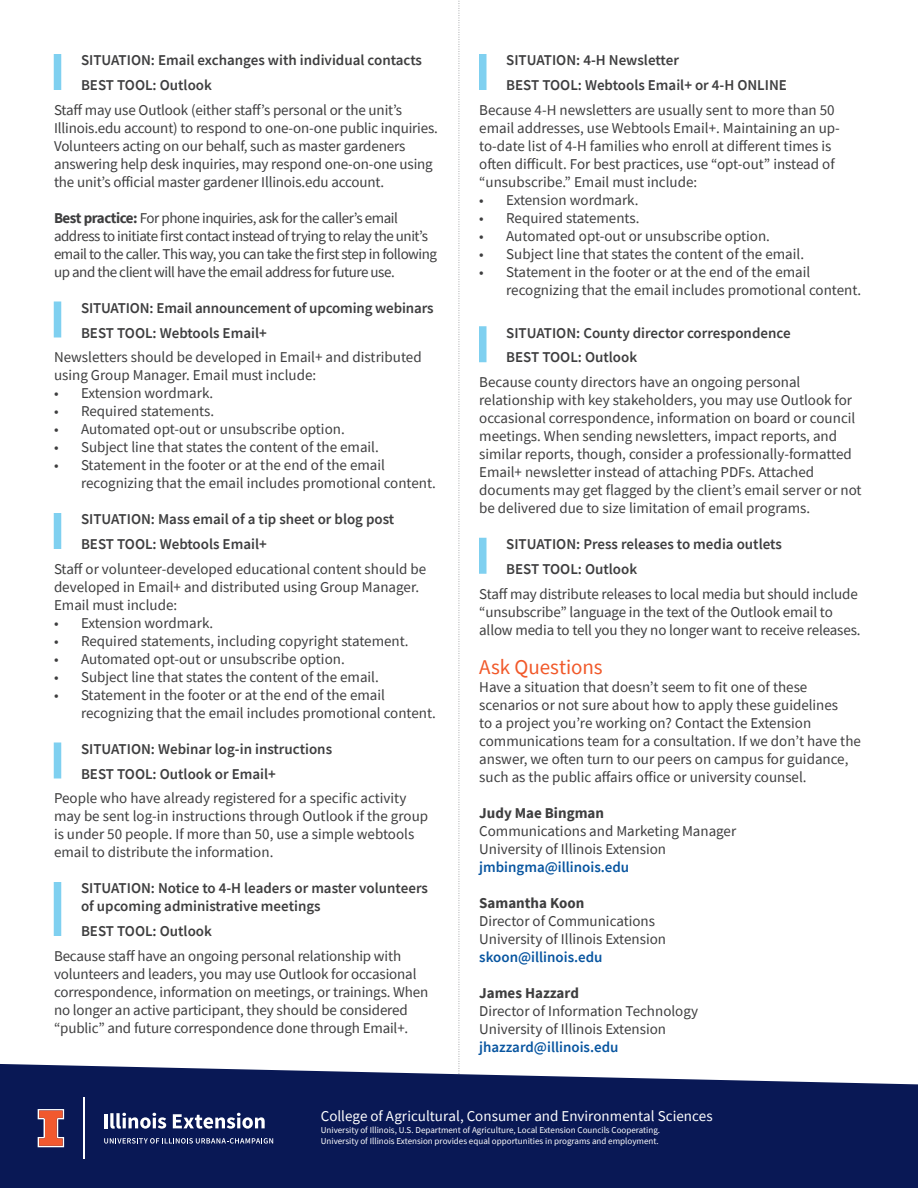
<style>
.page{position:relative;width:918px;height:1188px;background:#fff}
.page>*{position:absolute;margin:0;border:0;box-sizing:border-box;transform-origin:0 0}
.t1{font:21px "Source Sans Pro";letter-spacing:-.005em;color:#f1592a}
.t2{font:15px/18px "Source Sans Pro";color:#3e3e3f}
.t3{font:600 15px/24.8px "Source Sans Pro";color:#3e3e3f}
.t4{font:15px/18px "Source Sans Pro";letter-spacing:-.03em;color:#3e3e3f}
.t5{font:600 15px "Source Sans Pro";color:#0855a0}
.t6{font:15px "Source Sans Pro";color:#fff}
.t7{font:700 15px "Source Sans Pro";color:#3e3e3f}
.t8{font:9px/10.8px "Source Sans Pro";color:#fff}
.s1{font-weight:700}
</style>
<div class="page">
<svg style="left:459px;top:1px;width:1px;height:1063px"></svg>
<svg style="left:0;top:1064px;width:918px;height:124px;background:#1d2b63"></svg>
<svg style="left:38px;top:1109px;width:26px;height:38px"></svg>
<hr style="left:83px;top:1097px;width:1px;height:62px;background:#fff">
<hr style="left:104px;top:1114px;width:3px;height:14px;background:#fff">
<svg style="left:110px;top:1113px;width:56px;height:16px"></svg>
<svg style="left:173px;top:1113px;width:92px;height:16px"></svg>
<svg style="left:104px;top:1138px;width:169px;height:6px"></svg>
<div style="left:54px;top:54px;width:7px;height:36px;background:#7fd0f0"></div>
<div style="left:54px;top:302px;width:7px;height:36px;background:#7fd0f0"></div>
<div style="left:54px;top:513px;width:7px;height:36px;background:#7fd0f0"></div>
<div style="left:54px;top:742px;width:7px;height:36px;background:#7fd0f0"></div>
<div style="left:54px;top:882px;width:7px;height:54px;background:#7fd0f0"></div>
<div style="left:479px;top:54px;width:8px;height:36px;background:#7fd0f0"></div>
<div style="left:479px;top:326px;width:8px;height:36px;background:#7fd0f0"></div>
<div style="left:479px;top:538px;width:8px;height:36px;background:#7fd0f0"></div>
<p class="t3" style="left:81px;top:48px;width:343px">SITUATION: Email exchanges with individual contacts<br>BEST TOOL: Outlook</p>
<p class="t2" style="left:54px;top:101px;width:386px">Staff may use Outlook (either staff’s personal or the unit’s Illinois.edu account) to respond to one-on-one public inquiries.<br>Volunteers acting on our behalf, such as master gardeners answering help desk inquiries, may respond one-on-one using the unit’s official master gardener Illinois.edu account.</p>
<p class="t4" style="left:54px;top:209px;width:385px"><span class="s1">Best practice:</span> For phone inquiries, ask for the caller’s email address to initiate first contact instead of trying to relay the unit’s email to the caller. This way, you can take the first step in following up and the client will have the email address for future use.</p>
<p class="t3" style="left:81px;top:295px;width:354px">SITUATION: Email announcement of upcoming webinars<br>BEST TOOL: Webtools Email+</p>
<p class="t2" style="left:54px;top:348px;width:369px">Newsletters should be developed in Email+ and distributed using Group Manager. Email must include:</p>
<p class="t2" style="left:54px;top:384px;width:161px">• Extension wordmark.</p>
<p class="t2" style="left:54px;top:402px;width:162px">• Required statements.</p>
<p class="t2" style="left:54px;top:420px;width:292px">• Automated opt-out or unsubscribe option.</p>
<p class="t2" style="left:54px;top:438px;width:326px">• Subject line that states the content of the email.</p>
<p class="t2" style="left:81px;top:456px;width:357px;text-indent:-27px">• Statement in the footer or at the end of the email recognizing that the email includes promotional content.</p>
<p class="t3" style="left:81px;top:507px;width:315px">SITUATION: Mass email of a tip sheet or blog post<br>BEST TOOL: Webtools Email+</p>
<p class="t2" style="left:54px;top:560px;width:374px">Staff or volunteer-developed educational content should be developed in Email+ and distributed using Group Manager.<br>Email must include:</p>
<p class="t2" style="left:54px;top:614px;width:161px">• Extension wordmark.</p>
<p class="t2" style="left:54px;top:632px;width:356px">• Required statements, including copyright statement.</p>
<p class="t2" style="left:54px;top:650px;width:292px">• Automated opt-out or unsubscribe option.</p>
<p class="t2" style="left:54px;top:668px;width:326px">• Subject line that states the content of the email.</p>
<p class="t2" style="left:81px;top:686px;width:357px;text-indent:-27px">• Statement in the footer or at the end of the email recognizing that the email includes promotional content.</p>
<p class="t3" style="left:81px;top:736px;width:253px">SITUATION: Webinar log-in instructions<br>BEST TOOL: Outlook or Email+</p>
<p class="t2" style="left:54px;top:789px;width:376px">People who have already registered for a specific activity may be sent log-in instructions through Outlook if the group is under 50 people. If more than 50, use a simple webtools email to distribute the information.</p>
<p class="t3" style="left:81px;top:879px;width:349px;line-height:18px">SITUATION: Notice to 4-H leaders or master volunteers of upcoming administrative meetings</p>
<p class="t3" style="left:81px;top:918px;width:132px">BEST TOOL: Outlook</p>
<p class="t2" style="left:54px;top:947px;width:376px">Because staff have an ongoing personal relationship with volunteers and leaders, you may use Outlook for occasional correspondence, information on meetings, or trainings. When no longer an active participant, they should be considered “public” and future correspondence done through Email+.</p>
<p class="t3" style="left:506px;top:48px;width:282px">SITUATION: 4-H Newsletter<br>BEST TOOL: Webtools Email+ or 4-H ONLINE</p>
<p class="t2" style="left:479px;top:101px;width:362px">Because 4-H newsletters are usually sent to more than 50 email addresses, use Webtools Email+. Maintaining an up&shy;to-date list of 4-H families who enroll at different times is often difficult. For best practices, use “opt-out” instead of “unsubscribe.” Email must include:</p>
<p class="t2" style="left:479px;top:191px;width:161px">• Extension wordmark.</p>
<p class="t2" style="left:479px;top:209px;width:162px">• Required statements.</p>
<p class="t2" style="left:479px;top:227px;width:292px">• Automated opt-out or unsubscribe option.</p>
<p class="t2" style="left:479px;top:245px;width:326px">• Subject line that states the content of the email.</p>
<p class="t2" style="left:506px;top:263px;width:357px;text-indent:-27px">• Statement in the footer or at the end of the email recognizing that the email includes promotional content.</p>
<p class="t3" style="left:506px;top:320px;width:286px">SITUATION: County director correspondence<br>BEST TOOL: Outlook</p>
<p class="t2" style="left:479px;top:373px;width:384px">Because county directors have an ongoing personal relationship with key stakeholders, you may use Outlook for occasional correspondence, information on board or council meetings. When sending newsletters, impact reports, and similar reports, though, consider a professionally-formatted Email+ newsletter instead of attaching PDFs. Attached documents may get flagged by the client’s email server or not be delivered due to size limitation of email programs.</p>
<p class="t3" style="left:506px;top:531px;width:277px">SITUATION: Press releases to media outlets<br>BEST TOOL: Outlook</p>
<p class="t2" style="left:479px;top:584px;width:383px">Staff may distribute releases to local media but should include “unsubscribe” language in the text of the Outlook email to allow media to tell you they no longer want to receive releases.</p>
<h1 class="t1" style="left:479px;top:653px;width:125px">Ask Questions</h1>
<p class="t2" style="left:479px;top:677px;width:383px">Have a situation that doesn’t seem to fit one of these scenarios or not sure about how to apply these guidelines<br>to a project you’re working on? Contact the Extension communications team for a consultation. If we don’t have the answer, we often turn to our peers on campus for guidance, such as the public affairs office or university counsel.</p>
<p class="t7" style="left:479px;top:802px;width:126px">Judy Mae Bingman</p>
<p class="t2" style="left:479px;top:821px;width:258px">Communications and Marketing Manager<br>University of Illinois Extension</p>
<p class="t5" style="left:479px;top:857px;width:152px">jmbingma@illinois.edu</p>
<p class="t7" style="left:479px;top:892px;width:106px">Samantha Koon</p>
<p class="t2" style="left:479px;top:911px;width:188px">Director of Communications<br>University of Illinois Extension</p>
<p class="t5" style="left:479px;top:947px;width:125px">skoon@illinois.edu</p>
<p class="t7" style="left:479px;top:982px;width:101px">James Hazzard</p>
<p class="t2" style="left:479px;top:1001px;width:220px">Director of Information Technology<br>University of Illinois Extension</p>
<p class="t5" style="left:479px;top:1037px;width:141px">jhazzard@illinois.edu</p>
<p class="t6" style="left:321px;top:1107px;width:394px">College of Agricultural, Consumer and Environmental Sciences</p>
<p class="t8" style="left:321px;top:1125px;width:341px">University of Illinois, U.S. Department of Agriculture, Local Extension Councils Cooperating.<br>University of Illinois Extension provides equal opportunities in programs and employment.</p>
</div>
